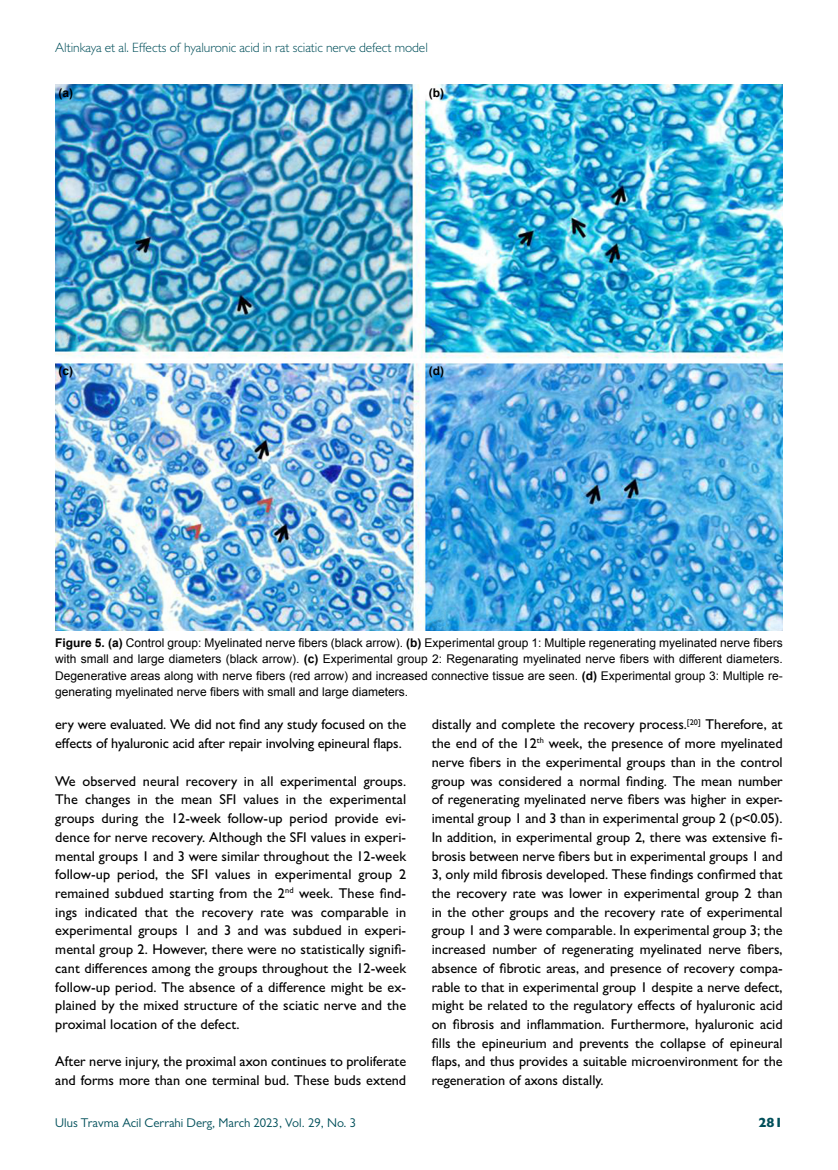
<style>
.page{position:relative;width:838px;height:1170px;background:#fff}
.page>*{position:absolute;margin:0;border:0;box-sizing:border-box;transform-origin:0 0}
.t1{font:500 14.25px/18.8px "Gill Sans MT Pro";color:#000}
.t2{font:300 13.5px "Gill Sans MT Pro";letter-spacing:-.005em;color:#004f5a}
.t3{font:800 13.5px "Gill Sans MT Pro";color:#004f5a}
.t4{font:12.75px "Gill Sans MT Pro";color:#004f5a}
.t5{font:12px/16.5px "Arial";color:#000;text-align:justify}
.t6{font:700 12px "Arial";color:#000}
.s1{font-weight:700}
</style>
<div class="page">
<img style="left:55px;top:85px;width:727px;height:545px">
<p class="t2" style="left:55px;top:39px;width:374px">Altinkaya et al. Effects of hyaluronic acid in rat sciatic nerve defect model</p>
<p class="t6" style="left:58px;top:85px;width:16px">(a)</p>
<p class="t6" style="left:58px;top:363px;width:16px">(c)</p>
<p class="t6" style="left:429px;top:85px;width:17px">(b)</p>
<p class="t6" style="left:429px;top:363px;width:17px">(d)</p>
<p class="t5" style="left:55px;top:634px;width:729px"><span class="s1">Figure 5. (a)</span> Control group: Myelinated nerve fibers (black arrow). <span class="s1">(b)</span> Experimental group 1: Multiple regenerating myelinated nerve fibers with small and large diameters (black arrow). <span class="s1">(c)</span> Experimental group 2: Regenarating myelinated nerve fibers with different diameters.<br>Degenerative areas along with nerve fibers (red arrow) and increased connective tissue are seen. <span class="s1">(d)</span> Experimental group 3: Multiple re&shy;generating myelinated nerve fibers with small and large diameters.</p>
<p class="t1" style="left:55px;top:715px;width:352px">ery were evaluated. We did not find any study focused on the effects of hyaluronic acid after repair involving epineural flaps.</p>
<p class="t1" style="left:55px;top:771px;width:352px;text-align:justify">We observed neural recovery in all experimental groups.<br>The changes in the mean SFI values in the experimental groups during the 12-week follow-up period provide evi&shy;dence for nerve recovery. Although the SFI values in experi&shy;mental groups 1 and 3 were similar throughout the 12-week follow-up period, the SFI values in experimental group 2 remained subdued starting from the 2<sup>nd</sup> week. These find&shy;ings indicated that the recovery rate was comparable in experimental groups 1 and 3 and was subdued in experi&shy;mental group 2. However, there were no statistically signifi&shy;cant differences among the groups throughout the 12-week follow-up period. The absence of a difference might be ex&shy;plained by the mixed structure of the sciatic nerve and the proximal location of the defect.</p>
<p class="t1" style="left:55px;top:1052px;width:352px">After nerve injury, the proximal axon continues to proliferate and forms more than one terminal bud. These buds extend</p>
<p class="t1" style="left:432px;top:715px;width:352px;text-align:justify">distally and complete the recovery process.<sup>[20]</sup> Therefore, at the end of the 12<sup>th</sup> week, the presence of more myelinated nerve fibers in the experimental groups than in the control group was considered a normal finding. The mean number of regenerating myelinated nerve fibers was higher in exper&shy;imental group 1 and 3 than in experimental group 2 (p&lt;0.05).<br>In addition, in experimental group 2, there was extensive fi&shy;brosis between nerve fibers but in experimental groups 1 and 3, only mild fibrosis developed. These findings confirmed that the recovery rate was lower in experimental group 2 than in the other groups and the recovery rate of experimental group 1 and 3 were comparable. In experimental group 3; the increased number of regenerating myelinated nerve fibers, absence of fibrotic areas, and presence of recovery compa&shy;rable to that in experimental group 1 despite a nerve defect, might be related to the regulatory effects of hyaluronic acid on fibrosis and inflammation. Furthermore, hyaluronic acid fills the epineurium and prevents the collapse of epineural flaps, and thus provides a suitable microenvironment for the regeneration of axons distally.</p>
<p class="t4" style="left:55px;top:1115px;width:302px">Ulus Travma Acil Cerrahi Derg, March 2023, Vol. 29, No. 3</p>
<p class="t3" style="left:758px;top:1114px;width:26px">281</p>
</div>
